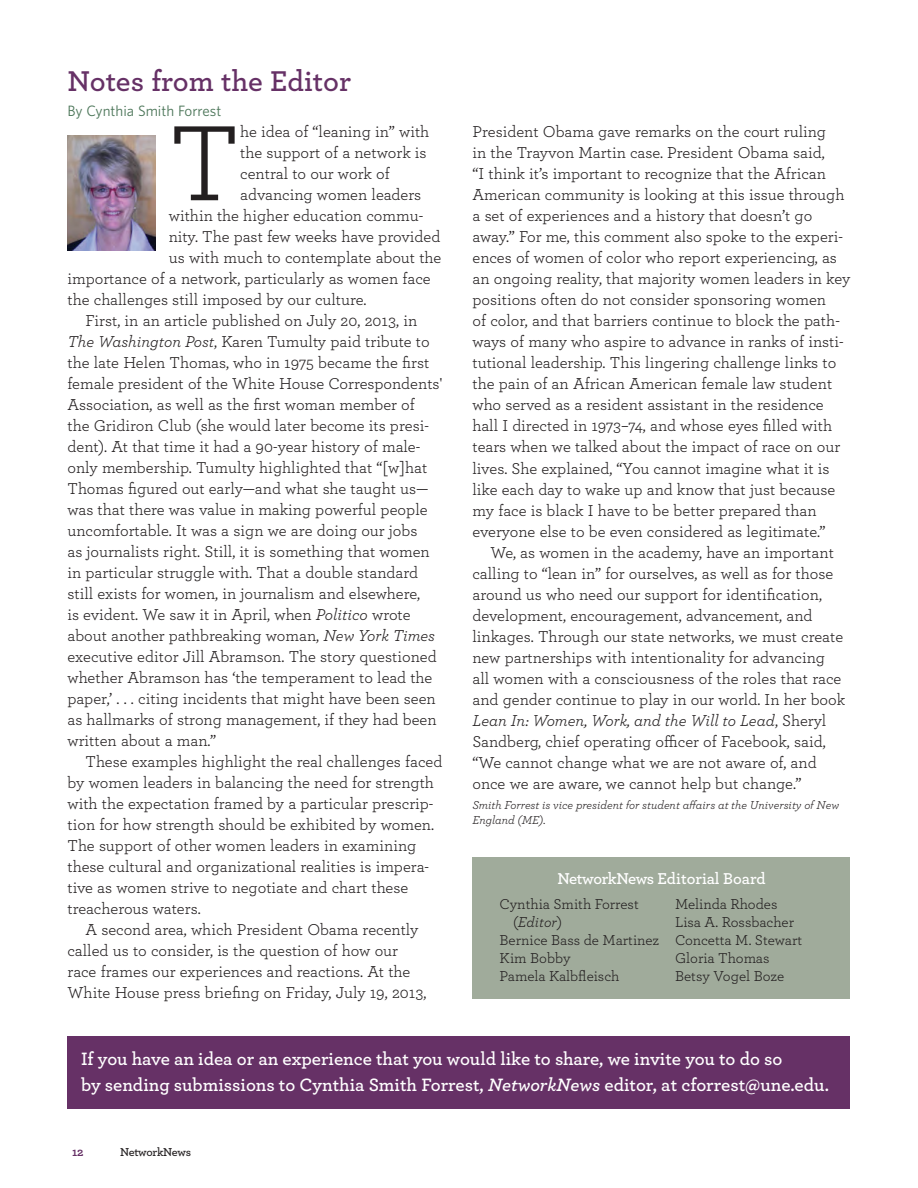
<style>
.page{position:relative;width:918px;height:1188px;background:#fff}
.page>*{position:absolute;margin:0;border:0;box-sizing:border-box;transform-origin:0 0}
.t1{font:112.2px "Archer";color:#231f20}
.t2{font:600 30px "Archer";color:#663166}
.t3{font:600 18.75px/25.5px "Archer";color:#fff}
.t4{font:16.5px/21px "Archer";color:#231f20}
.t5{font:600 16.5px "Archer";letter-spacing:-.015em;color:#fff}
.t6{font:15px/18px "Archer";color:#231f20}
.t7{font:15px "Whitney";color:#4b7558}
.t8{font:italic 15px "Archer";color:#231f20}
.t9{font:italic 12px/14.4px "Archer";color:#231f20}
.t10{font:600 12px "Archer";letter-spacing:-.025em;color:#231f20}
.t11{font:700 12px "Archer";color:#663166}
.s1{font-style:italic}
.s2{font-style:normal}
</style>
<div class="page">
<img style="left:68px;top:135px;width:87px;height:115px">
<div style="left:472px;top:858px;width:378px;height:141px;background:#a0ab9b"></div>
<div style="left:68px;top:1037px;width:782px;height:72px;background:#663166"></div>
<h2 class="t2" style="left:68px;top:59px;width:285px">Notes from the Editor</h2>
<p class="t7" style="left:68px;top:101px;width:155px">By Cynthia Smith Forrest</p>
<h1 class="t1" style="left:169px;top:86px;width:73px">T</h1>
<p class="t4" style="left:240px;top:120px;width:191px">he idea of “leaning in” with</p>
<p class="t4" style="left:240px;top:141px;width:188px">the support of a network is</p>
<p class="t4" style="left:240px;top:162px;width:151px">central to our work of</p>
<p class="t4" style="left:240px;top:183px;width:183px">advancing women leaders</p>
<p class="t4" style="left:169px;top:204px;width:256px">within the higher education commu-</p>
<p class="t4" style="left:169px;top:226px;width:273px">nity. The past few weeks have provided</p>
<p class="t4" style="left:169px;top:247px;width:274px">us with much to contemplate about the</p>
<p class="t4" style="left:68px;top:268px;width:365px">importance of a network, particularly as women face</p>
<p class="t4" style="left:68px;top:289px;width:301px">the challenges still imposed by our culture.</p>
<p class="t4" style="left:86px;top:310px;width:333px">First, in an article published on July 20, 2013, in</p>
<p class="t4" style="left:68px;top:331px;width:364px"><span class="s1">The Washington Post</span>, Karen Tumulty paid tribute to</p>
<p class="t4" style="left:68px;top:352px;width:363px">the late Helen Thomas, who in 1975 became the first</p>
<p class="t4" style="left:68px;top:373px;width:376px">female president of the White House Correspondents'</p>
<p class="t4" style="left:68px;top:394px;width:349px">Association, as well as the first woman member of</p>
<p class="t4" style="left:68px;top:415px;width:363px">the Gridiron Club (she would later become its presi-</p>
<p class="t4" style="left:68px;top:436px;width:354px">dent). At that time it had a 90-year history of male-</p>
<p class="t4" style="left:68px;top:457px;width:361px">only membership. Tumulty highlighted that “[w]hat</p>
<p class="t4" style="left:68px;top:478px;width:362px">Thomas figured out early—and what she taught us—</p>
<p class="t4" style="left:68px;top:499px;width:362px">was that there was value in making powerful people</p>
<p class="t4" style="left:68px;top:520px;width:352px">uncomfortable. It was a sign we are doing our jobs</p>
<p class="t4" style="left:68px;top:541px;width:364px">as journalists right. Still, it is something that women</p>
<p class="t4" style="left:68px;top:562px;width:352px">in particular struggle with. That a double standard</p>
<p class="t4" style="left:68px;top:583px;width:354px">still exists for women, in journalism and elsewhere,</p>
<p class="t4" style="left:68px;top:604px;width:345px">is evident. We saw it in April, when <span class="s1">Politico</span> wrote</p>
<p class="t4" style="left:68px;top:625px;width:369px">about another pathbreaking woman, <span class="s1">New York Times</span></p>
<p class="t4" style="left:68px;top:646px;width:371px">executive editor Jill Abramson. The story questioned</p>
<p class="t4" style="left:68px;top:667px;width:366px">whether Abramson has ‘the temperament to lead the</p>
<p class="t4" style="left:68px;top:688px;width:370px">paper,’ . . . citing incidents that might have been seen</p>
<p class="t4" style="left:68px;top:709px;width:371px">as hallmarks of strong management, if they had been</p>
<p class="t4" style="left:68px;top:730px;width:150px">written about a man.”</p>
<p class="t4" style="left:86px;top:751px;width:358px">These examples highlight the real challenges faced</p>
<p class="t4" style="left:68px;top:772px;width:368px">by women leaders in balancing the need for strength</p>
<p class="t4" style="left:68px;top:793px;width:367px">with the expectation framed by a particular prescrip-</p>
<p class="t4" style="left:68px;top:814px;width:368px">tion for how strength should be exhibited by women.</p>
<p class="t4" style="left:68px;top:835px;width:350px">The support of other women leaders in examining</p>
<p class="t4" style="left:68px;top:856px;width:363px">these cultural and organizational realities is impera-</p>
<p class="t4" style="left:68px;top:877px;width:342px">tive as women strive to negotiate and chart these</p>
<p class="t4" style="left:68px;top:898px;width:135px">treacherous waters.</p>
<p class="t4" style="left:86px;top:919px;width:334px">A second area, which President Obama recently</p>
<p class="t4" style="left:68px;top:940px;width:332px">called us to consider, is the question of how our</p>
<p class="t4" style="left:68px;top:961px;width:344px">race frames our experiences and reactions. At the</p>
<p class="t4" style="left:68px;top:982px;width:361px">White House press briefing on Friday, July 19, 2013,</p>
<p class="t4" style="left:473px;top:121px;width:379px">President Obama gave remarks on the court ruling<br>in the Trayvon Martin case. President Obama said,<br>“I think it’s important to recognize that the African American community is looking at this issue through a set of experiences and a history that doesn’t go away.” For me, this comment also spoke to the experi&shy;ences of women of color who report experiencing, as an ongoing reality, that majority women leaders in key positions often do not consider sponsoring women<br>of color, and that barriers continue to block the path&shy;ways of many who aspire to advance in ranks of insti&shy;tutional leadership. This lingering challenge links to the pain of an African American female law student who served as a resident assistant in the residence hall I directed in 1973–74, and whose eyes filled with tears when we talked about the impact of race on our lives. She explained, “You cannot imagine what it is like each day to wake up and know that just because my face is black I have to be better prepared than everyone else to be even considered as legitimate.”</p>
<p class="t4" style="left:473px;top:541px;width:374px;text-indent:18px">We, as women in the academy, have an important calling to “lean in” for ourselves, as well as for those around us who need our support for identification, development, encouragement, advancement, and linkages. Through our state networks, we must create new partnerships with intentionality for advancing all women with a consciousness of the roles that race and gender continue to play in our world. In her book <span class="s1">Lean In: Women, Work, and the Will to Lead</span>, Sheryl Sandberg, chief operating officer of Facebook, said, “We cannot change what we are not aware of, and once we are aware, we cannot help but change.”</p>
<p class="t9" style="left:472px;top:798px;width:368px">Smith Forrest is vice president for student affairs at the University of New<br>England (ME).</p>
<p class="t5" style="left:557px;top:866px;width:210px">NetworkNews Editorial Board</p>
<p class="t6" style="left:500px;top:894px;width:141px">Cynthia Smith Forrest</p>
<p class="t8" style="left:513px;top:911px;width:50px"><span class="s2">(</span>Editor<span class="s2">)</span></p>
<p class="t6" style="left:500px;top:930px;width:161px">Bernice Bass de Martinez</p>
<p class="t6" style="left:500px;top:948px;width:73px">Kim Bobby</p>
<p class="t6" style="left:500px;top:966px;width:122px">Pamela Kalbfleisch</p>
<p class="t6" style="left:675px;top:894px;width:129px">Melinda Rhodes<br>Lisa A. Rossbacher<br>Concetta M. Stewart<br>Gloria Thomas<br>Betsy Vogel Boze</p>
<p class="t3" style="left:81px;top:1045px;width:749px">If you have an idea or an experience that you would like to share, we invite you to do so<br>by sending submissions to Cynthia Smith Forrest, <span class="s1">NetworkNews</span> editor, at cforrest@une.edu.</p>
<p class="t11" style="left:72px;top:1143px;width:13px">12</p>
<p class="t10" style="left:120px;top:1143px;width:73px">NetworkNews</p>
</div>
